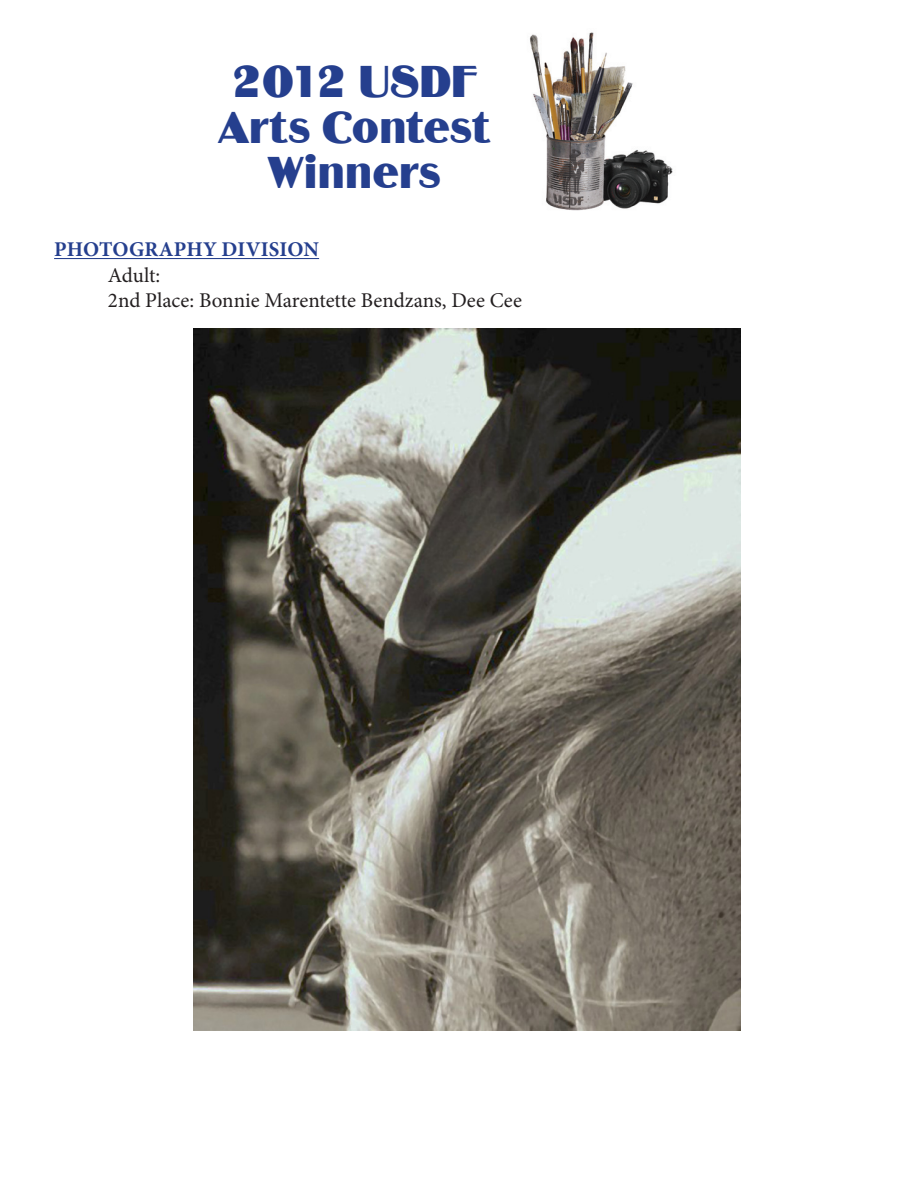
<style>
.page{position:relative;width:918px;height:1188px;background:#fff}
.page>*{position:absolute;margin:0;border:0;box-sizing:border-box;transform-origin:0 0}
.t1{font:46.35px/45.3px "Binner D";color:#253f8e;text-align:center}
.Paragraph_Style_1{font:21px "Minion Pro";color:#231f20}
.Paragraph_Style_1-2{font:700 21px "Minion Pro";letter-spacing:.005em;color:#253f8e}
</style>
<div class="page">
<img style="left:530px;top:32px;width:143px;height:179px">
<hr style="left:54px;top:258px;width:265px;height:1px;background:#253f8e">
<img style="left:193px;top:328px;width:547px;height:702px">
<h1 class="t1" style="left:218px;top:60px;width:274px">2012 USDF<br>Arts Contest<br>Winners</h1>
<p class="Paragraph_Style_1-2" style="left:54px;top:235px;width:266px">PHOTOGRAPHY DIVISION</p>
<p class="Paragraph_Style_1" style="left:108px;top:261px;width:54px">Adult:</p>
<p class="Paragraph_Style_1" style="left:108px;top:286px;width:415px">2nd Place: Bonnie Marentette Bendzans, Dee Cee</p>
</div>
